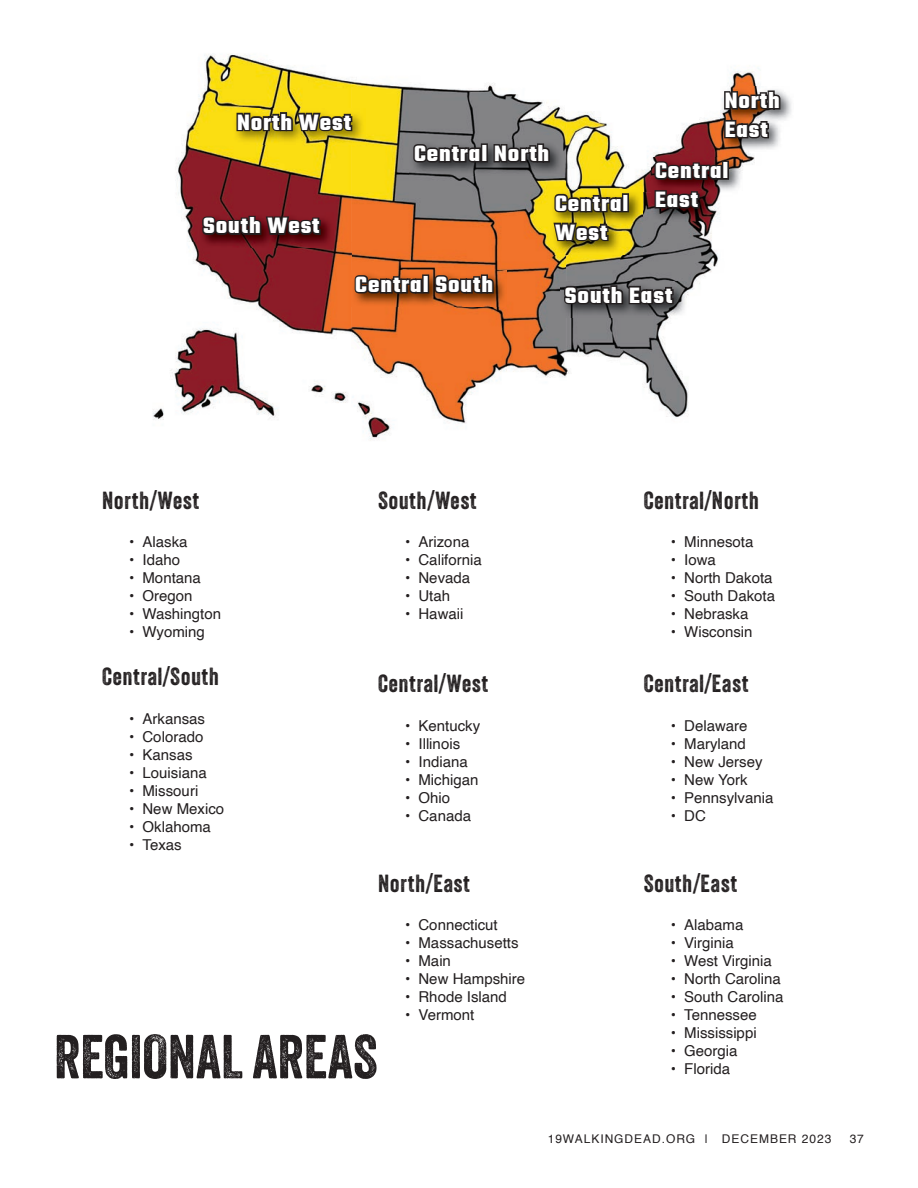
<style>
.page{position:relative;width:918px;height:1188px;background:#fff}
.page>*{position:absolute;margin:0;border:0;box-sizing:border-box;transform-origin:0 0}
.t1{font:60px "Veneer";color:#231f20}
.t2{font:24px "Veneer";letter-spacing:.04em;color:#231f20}
.t3{font:700 24px/28.8px "Teko";letter-spacing:.04em;color:#fff}
.t4{font:15px "Helvetica";color:#231f20}
.t5{font:12px "Helvetica";letter-spacing:.08em;color:#231f20}
</style>
<div class="page">
<img style="left:153px;top:54px;width:413px;height:387px">
<img style="left:566px;top:110px;width:161px;height:82px">
<img style="left:730px;top:68px;width:29px;height:17px">
<img style="left:727px;top:153px;width:28px;height:18px">
<img style="left:620px;top:192px;width:98px;height:226px">
<img style="left:566px;top:254px;width:54px;height:121px">
<img style="left:199px;top:212px;width:135px;height:36px">
<svg style="left:201px;top:205px;width:121px;height:42px;background:#5a161d"></svg>
<img style="left:351px;top:271px;width:156px;height:36px">
<svg style="left:353px;top:273px;width:71px;height:37px;background:#8c471e"></svg>
<div style="left:422px;top:274px;width:7px;height:20px;border:3px solid #231f20"></div>
<svg style="left:433px;top:263px;width:62px;height:36px;background:#83431e"></svg>
<img style="left:561px;top:282px;width:126px;height:35px">
<svg style="left:563px;top:274px;width:112px;height:45px;background:#535254"></svg>
<img style="left:551px;top:190px;width:91px;height:64px">
<div style="left:622px;top:193px;width:7px;height:19px;border:3px solid #231f20"></div>
<svg style="left:552px;top:192px;width:72px;height:61px;background:#817216"></svg>
<img style="left:651px;top:157px;width:91px;height:65px">
<div style="left:722px;top:161px;width:7px;height:19px;border:3px solid #231f20"></div>
<svg style="left:653px;top:159px;width:71px;height:65px;background:#573235"></svg>
<img style="left:721px;top:92px;width:71px;height:59px">
<svg style="left:723px;top:85px;width:59px;height:68px;background:#846d61"></svg>
<img style="left:233px;top:109px;width:132px;height:36px">
<svg style="left:235px;top:104px;width:119px;height:43px;background:#9c8a18"></svg>
<img style="left:410px;top:140px;width:153px;height:35px">
<svg style="left:412px;top:142px;width:70px;height:36px;background:#4b494b"></svg>
<div style="left:481px;top:143px;width:7px;height:19px;border:3px solid #231f20"></div>
<svg style="left:492px;top:138px;width:59px;height:40px;background:#4e4d4f"></svg>
<h2 class="t3" style="left:237px;top:109px;width:116px">North West</h2>
<h2 class="t3" style="left:203px;top:213px;width:118px">South West</h2>
<h2 class="t3" style="left:414px;top:141px;width:137px">Central North</h2>
<h2 class="t3" style="left:555px;top:191px;width:75px">Central<br>West</h2>
<h2 class="t3" style="left:725px;top:88px;width:57px">North<br>East</h2>
<h2 class="t3" style="left:655px;top:158px;width:75px">Central<br>East</h2>
<h2 class="t3" style="left:355px;top:272px;width:139px">Central South</h2>
<h2 class="t3" style="left:565px;top:283px;width:109px">South East</h2>
<h2 class="t2" style="left:102px;top:486px;width:99px">North/West</h2>
<p class="t4" style="left:129px;top:530px;width:60px">• Alaska</p>
<p class="t4" style="left:129px;top:548px;width:53px">• Idaho</p>
<p class="t4" style="left:129px;top:566px;width:73px">• Montana</p>
<p class="t4" style="left:129px;top:584px;width:65px">• Oregon</p>
<p class="t4" style="left:129px;top:602px;width:94px">• Washington</p>
<p class="t4" style="left:129px;top:620px;width:77px">• Wyoming</p>
<h2 class="t2" style="left:102px;top:662px;width:118px">Central/South</h2>
<p class="t4" style="left:129px;top:707px;width:78px">• Arkansas</p>
<p class="t4" style="left:129px;top:725px;width:76px">• Colorado</p>
<p class="t4" style="left:129px;top:743px;width:65px">• Kansas</p>
<p class="t4" style="left:129px;top:761px;width:79px">• Louisiana</p>
<p class="t4" style="left:129px;top:779px;width:71px">• Missouri</p>
<p class="t4" style="left:129px;top:797px;width:97px">• New Mexico</p>
<p class="t4" style="left:129px;top:815px;width:83px">• Oklahoma</p>
<p class="t4" style="left:129px;top:833px;width:54px">• Texas</p>
<h2 class="t2" style="left:378px;top:486px;width:100px">South/West</h2>
<p class="t4" style="left:405px;top:530px;width:66px">• Arizona</p>
<p class="t4" style="left:405px;top:548px;width:78px">• California</p>
<p class="t4" style="left:405px;top:566px;width:67px">• Nevada</p>
<p class="t4" style="left:405px;top:584px;width:47px">• Utah</p>
<p class="t4" style="left:405px;top:602px;width:60px">• Hawaii</p>
<h2 class="t2" style="left:378px;top:669px;width:112px">Central/West</h2>
<p class="t4" style="left:405px;top:714px;width:77px">• Kentucky</p>
<p class="t4" style="left:405px;top:732px;width:57px">• Illinois</p>
<p class="t4" style="left:405px;top:750px;width:64px">• Indiana</p>
<p class="t4" style="left:405px;top:768px;width:75px">• Michigan</p>
<p class="t4" style="left:405px;top:786px;width:47px">• Ohio</p>
<p class="t4" style="left:405px;top:804px;width:68px">• Canada</p>
<h2 class="t2" style="left:378px;top:868px;width:93px">North/East</h2>
<p class="t4" style="left:405px;top:913px;width:94px">• Connecticut</p>
<p class="t4" style="left:405px;top:931px;width:115px">• Massachusetts</p>
<p class="t4" style="left:405px;top:949px;width:48px">• Main</p>
<p class="t4" style="left:405px;top:967px;width:122px">• New Hampshire</p>
<p class="t4" style="left:405px;top:985px;width:103px">• Rhode Island</p>
<p class="t4" style="left:405px;top:1003px;width:71px">• Vermont</p>
<h1 class="t1" style="left:54px;top:1020px;width:325px">REGIONAL AREAS</h1>
<h2 class="t2" style="left:644px;top:486px;width:117px">Central/North</h2>
<p class="t4" style="left:671px;top:530px;width:84px">• Minnesota</p>
<p class="t4" style="left:671px;top:548px;width:47px">• Iowa</p>
<p class="t4" style="left:671px;top:566px;width:103px">• North Dakota</p>
<p class="t4" style="left:671px;top:584px;width:106px">• South Dakota</p>
<p class="t4" style="left:671px;top:602px;width:79px">• Nebraska</p>
<p class="t4" style="left:671px;top:620px;width:83px">• Wisconsin</p>
<h2 class="t2" style="left:644px;top:669px;width:106px">Central/East</h2>
<p class="t4" style="left:671px;top:714px;width:78px">• Delaware</p>
<p class="t4" style="left:671px;top:732px;width:77px">• Maryland</p>
<p class="t4" style="left:671px;top:750px;width:93px">• New Jersey</p>
<p class="t4" style="left:671px;top:768px;width:78px">• New York</p>
<p class="t4" style="left:671px;top:786px;width:104px">• Pennsylvania</p>
<p class="t4" style="left:671px;top:804px;width:37px">• DC</p>
<h2 class="t2" style="left:644px;top:868px;width:95px">South/East</h2>
<p class="t4" style="left:671px;top:913px;width:74px">• Alabama</p>
<p class="t4" style="left:671px;top:931px;width:65px">• Virginia</p>
<p class="t4" style="left:671px;top:949px;width:103px">• West Virginia</p>
<p class="t4" style="left:671px;top:967px;width:112px">• North Carolina</p>
<p class="t4" style="left:671px;top:985px;width:114px">• South Carolina</p>
<p class="t4" style="left:671px;top:1003px;width:88px">• Tennessee</p>
<p class="t4" style="left:671px;top:1021px;width:87px">• Mississippi</p>
<p class="t4" style="left:671px;top:1039px;width:68px">• Georgia</p>
<p class="t4" style="left:671px;top:1057px;width:61px">• Florida</p>
<p class="t5" style="left:548px;top:1130px;width:285px">19WALKINGDEAD.ORG | DECEMBER 2023</p>
<p class="t5" style="left:850px;top:1130px;width:16px">37</p>
</div>
